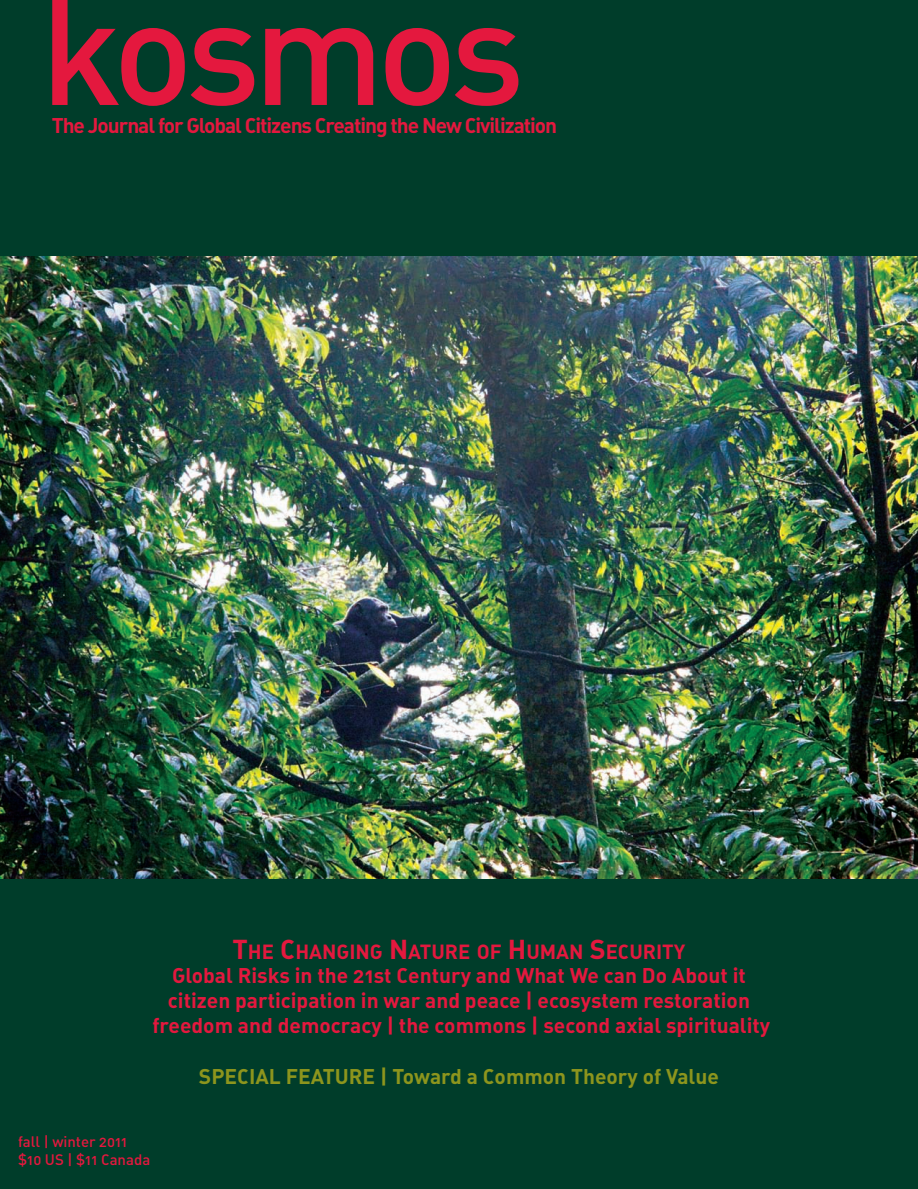
<style>
.page{position:relative;width:918px;height:1189px;background:#fff}
.page>*{position:absolute;margin:0;border:0;box-sizing:border-box;transform-origin:0 0}
.t1{font:150px "DIN Medium Alternate";letter-spacing:-.05em;color:#e4183e}
.t2{font:21px/25.2px "DIN Bold Alternate";color:#e4183e;text-align:center}
.t3{font:21px "DIN Bold Alternate";letter-spacing:-.05em;color:#e4183e}
.t4{font:21px "DIN Bold Alternate";color:#8d951d}
.t5{font:20.25px "DIN Bold Alternate";color:#e4183e}
.t6{font:15px/18px "DIN Medium Alternate";color:#e4183e}
.s1{font-size:27px}
</style>
<div class="page">
<div style="left:0;top:0;width:918px;height:1188px;background:#003d2a"></div>
<img style="left:0;top:257px;width:918px;height:621px">
<p class="t1" style="left:40px;top:-35px;width:486px">kosmos</p>
<p class="t3" style="left:52px;top:114px;width:507px">The Journal for Global Citizens Creating the New Civilization</p>
<p class="t5" style="left:233px;top:939px;width:454px"><span class="s1">T</span>HE <span class="s1">C</span>HANGING <span class="s1">N</span>ATURE OF <span class="s1">H</span>UMAN <span class="s1">S</span>ECURITY</p>
<p class="t2" style="left:152px;top:962px;width:619px">Global Risks in the 21st Century and What We can Do About it citizen participation in war and peace | ecosystem restoration freedom and democracy | the commons | second axial spirituality</p>
<p class="t4" style="left:199px;top:1063px;width:521px">SPECIAL FEATURE | Toward a Common Theory of Value</p>
<p class="t6" style="left:18px;top:1132px;width:134px">fall | winter 2011 $10 US | $11 Canada</p>
</div>
